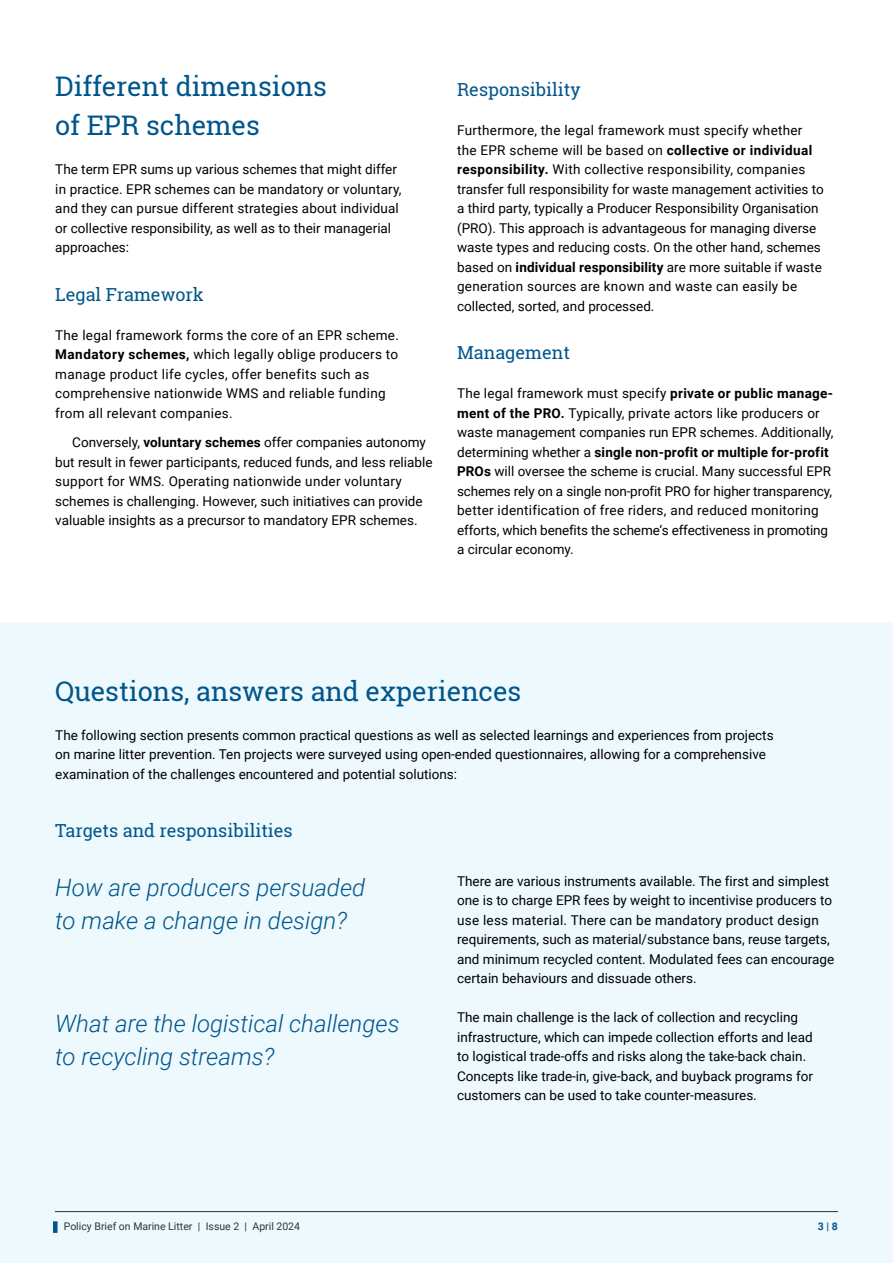
<style>
.page{position:relative;width:893px;height:1263px;background:#fff}
.page>*{position:absolute;margin:0;border:0;box-sizing:border-box;transform-origin:0 0}
.t1{font:27px/39px "Roboto Slab";color:#00568c}
.t2{font:italic 300 24px/33px "Roboto";color:#00568c}
.t3{font:18px "Roboto Slab";color:#00568c}
.t4{font:13.5px/19.5px "Roboto";color:#000}
.t5{font:13.5px/19.5px "Roboto";letter-spacing:.02em;color:#000}
.t6{font:10.5px "Roboto";color:#333}
.t7{font:700 10.5px "Roboto";color:#00568c}
.s1{font-weight:700}
</style>
<div class="page">
<div style="left:0;top:623px;width:893px;height:640px;background:#edf9fd"></div>
<div style="left:53px;top:1221px;width:5px;height:12px;background:#00568c"></div>
<hr style="left:55px;top:1211px;width:783px;height:1px;background:#333">
<h1 class="t1" style="left:55px;top:66px;width:273px">Different dimensions of EPR schemes</h1>
<p class="t4" style="left:55px;top:159px;width:348px">The term EPR sums up various schemes that might differ in practice. EPR schemes can be mandatory or voluntary, and they can pursue different strategies about individual or collective responsibility, as well as to their managerial approaches:</p>
<h2 class="t3" style="left:55px;top:282px;width:150px">Legal Framework</h2>
<p class="t5" style="left:55px;top:325px;width:345px">The legal framework forms the core of an EPR scheme.<br><span class="s1">Mandatory schemes,</span> which legally oblige producers to manage product life cycles, offer benefits such as comprehensive nationwide WMS and reliable funding from all relevant companies.</p>
<p class="t4" style="left:55px;top:432px;width:379px;text-indent:17px">Conversely, <span class="s1">voluntary schemes</span> offer companies autonomy but result in fewer participants, reduced funds, and less reliable support for WMS. Operating nationwide under voluntary schemes is challenging. However, such initiatives can provide valuable insights as a precursor to mandatory EPR schemes.</p>
<h2 class="t3" style="left:457px;top:77px;width:125px">Responsibility</h2>
<p class="t4" style="left:457px;top:120px;width:368px">Furthermore, the legal framework must specify whether the EPR scheme will be based on <span class="s1">collective or individual responsibility.</span> With collective responsibility, companies transfer full responsibility for waste management activities to a third party, typically a Producer Responsibility Organisation (PRO). This approach is advantageous for managing diverse waste types and reducing costs. On the other hand, schemes based on <span class="s1">individual responsibility</span> are more suitable if waste generation sources are known and waste can easily be collected, sorted, and processed.</p>
<h2 class="t3" style="left:457px;top:340px;width:114px">Management</h2>
<p class="t4" style="left:457px;top:383px;width:378px">The legal framework must specify <span class="s1">private or public manage&shy;ment of the PRO.</span> Typically, private actors like producers or waste management companies run EPR schemes. Additionally, determining whether a <span class="s1">single non-profit or multiple for-profit PROs</span> will oversee the scheme is crucial. Many successful EPR schemes rely on a single non-profit PRO for higher transparency, better identification of free riders, and reduced monitoring efforts, which benefits the scheme‘s effectiveness in promoting a circular economy.</p>
<h1 class="t1" style="left:55px;top:671px;width:468px">Questions, answers and experiences</h1>
<p class="t4" style="left:55px;top:724px;width:720px">The following section presents common practical questions as well as selected learnings and experiences from projects on marine litter prevention. Ten projects were surveyed using open-ended questionnaires, allowing for a comprehensive examination of the challenges encountered and potential solutions:</p>
<h2 class="t3" style="left:55px;top:818px;width:239px">Targets and responsibilities</h2>
<h3 class="t2" style="left:55px;top:870px;width:311px">How are producers persuaded to make a change in design?</h3>
<h3 class="t2" style="left:55px;top:1006px;width:346px">What are the logistical challenges to recycling streams?</h3>
<p class="t4" style="left:457px;top:871px;width:379px">There are various instruments available. The first and simplest one is to charge EPR fees by weight to incentivise producers to use less material. There can be mandatory product design requirements, such as material/substance bans, reuse targets, and minimum recycled content. Modulated fees can encourage certain behaviours and dissuade others.</p>
<p class="t4" style="left:457px;top:1007px;width:357px">The main challenge is the lack of collection and recycling infrastructure, which can impede collection efforts and lead to logistical trade-offs and risks along the take-back chain.<br>Concepts like trade-in, give-back, and buyback programs for customers can be used to take counter-measures.</p>
<p class="t6" style="left:64px;top:1219px;width:238px">Policy Brief on Marine Litter | Issue 2 | April 2024</p>
<p class="t7" style="left:818px;top:1219px;width:21px">3 | 8</p>
</div>
